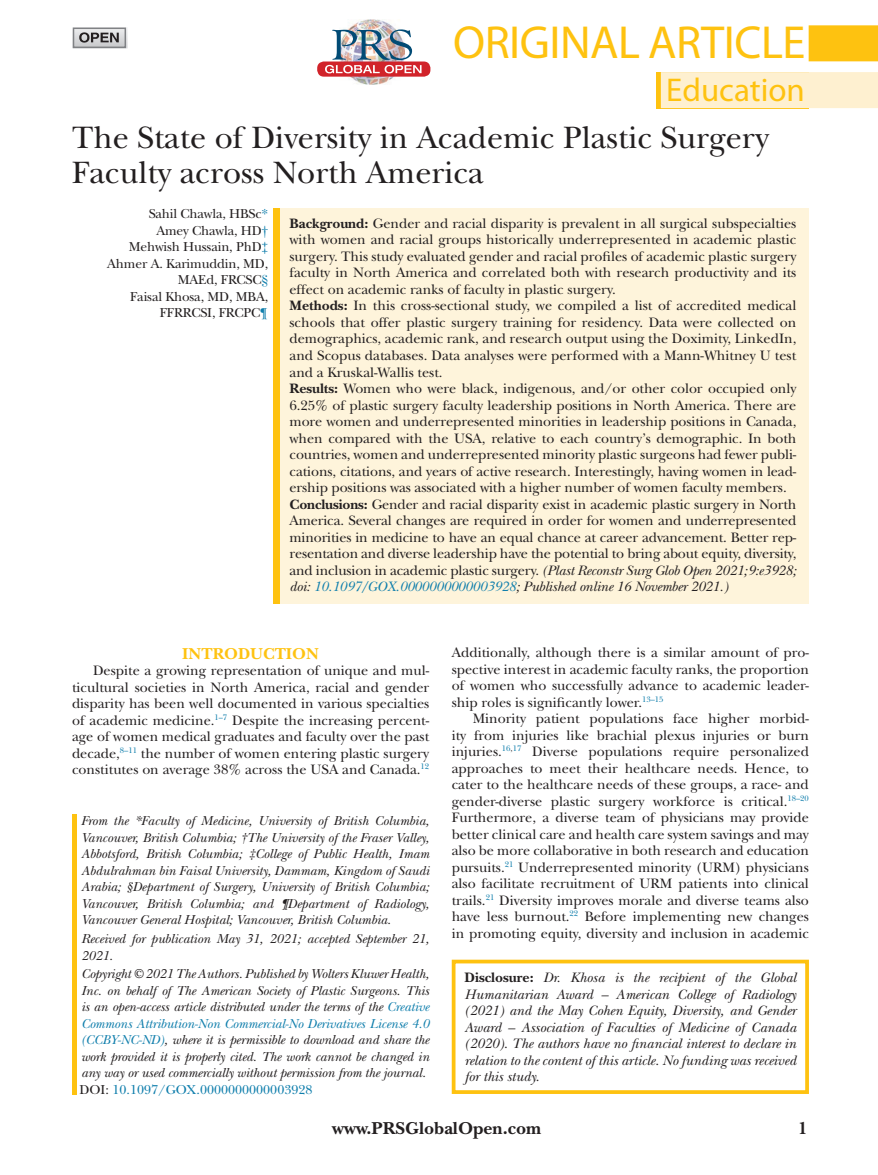
<style>
.page{position:relative;width:878px;height:1175px;background:#fff}
.page>*{position:absolute;margin:0;border:0;box-sizing:border-box;transform-origin:0 0}
.t1{font:46.5px "Myriad Pro";letter-spacing:-.01em;color:#fec210}
.t2{font:33px "Myriad Pro";color:#fec210}
.t3{font:32.25px/34.5px "New Baskerville Std";color:#231f20}
.t4{font:700 18px "New Baskerville Std";color:#231f20}
.t5{font:700 16.5px "New Baskerville Std";color:#fec210}
.t6{font:14.25px/16.5px "New Baskerville Std";color:#231f20;text-align:justify}
.t7{font:italic 14.25px/16.5px "New Baskerville Std";color:#231f20;text-align:justify}
.t8{font:italic 13.5px/16.5px "New Baskerville Std";letter-spacing:-.005em;color:#231f20}
.t9{font:13.5px/16.5px "New Baskerville Std";letter-spacing:-.01em;color:#231f20;text-align:right}
.s1{color:#0f7eac}
.s2{font-weight:700}
.s3{font-style:italic}
.s4{font-style:italic;color:#0f7eac}
.s5{font-style:normal}
.s6{font-style:normal;color:#0f7eac}
.s7{font-weight:700;font-style:normal}
</style>
<div class="page">
<img style="left:72px;top:27px;width:55px;height:22px">
<div style="left:73px;top:28px;width:53px;height:20px;border:2px solid #808285"></div>
<svg style="left:79px;top:32px;width:40px;height:11px"></svg>
<div style="left:452px;top:959px;width:356px;height:135px;border:4px solid #fec210"></div>
<div style="left:656px;top:72px;width:153px;height:36px;background:#fec210"></div>
<div style="left:660px;top:72px;width:218px;height:36px;background:#fef0d0"></div>
<hr style="left:72px;top:814px;width:4px;height:116px;background:#fec210">
<hr style="left:72px;top:930px;width:4px;height:35px;background:#fec210">
<hr style="left:72px;top:965px;width:4px;height:118px;background:#fec210">
<hr style="left:72px;top:1081px;width:4px;height:13px;background:#fec210">
<div style="left:274px;top:126px;width:534px;height:478px;background:#fef4db"></div>
<div style="left:274px;top:205px;width:6px;height:93px;background:#fec210"></div>
<div style="left:274px;top:288px;width:6px;height:93px;background:#fec210"></div>
<div style="left:274px;top:370px;width:6px;height:126px;background:#fec210"></div>
<div style="left:274px;top:486px;width:6px;height:118px;background:#fec210"></div>
<div style="left:72px;top:126px;width:736px;height:82px;background:#fff"></div>
<div style="left:808px;top:25px;width:70px;height:36px;background:#fec210"></div>
<img style="left:348px;top:20px;width:48px;height:64px">
<svg style="left:317px;top:61px;width:113px;height:16px"></svg>
<img style="left:325px;top:29px;width:96px;height:44px">
<h1 class="t1" style="left:453px;top:14px;width:348px">ORIGINAL ARTICLE</h1>
<h2 class="t2" style="left:666px;top:69px;width:140px">EDUCATION</h2>
<h3 class="t3" style="left:72px;top:121px;width:698px">The State of Diversity in Academic Plastic Surgery<br>Faculty across North America</h3>
<p class="t9" style="left:107px;top:206px;width:163px">Sahil Chawla, HBSc<span class="s1">*<br></span>Amey Chawla, HD<span class="s1">†<br></span>Mehwish Hussain, PhD<span class="s1">‡<br></span>Ahmer A. Karimuddin, MD,<br>MAEd, FRCSC<span class="s1">§<br></span>Faisal Khosa, MD, MBA,<br>FFRRCSI, FRCPC<span class="s1">¶</span></p>
<p class="t6" style="left:289px;top:215px;width:508px;text-align:left"><span class="s2">Background:</span> Gender and racial disparity is prevalent in all surgical subspecialties with women and racial groups historically underrepresented in academic plastic surgery. This study evaluated gender and racial profiles of academic plastic surgery faculty in North America and correlated both with research productivity and its effect on academic ranks of faculty in plastic surgery.<br><span class="s2">Methods:</span> In this cross-sectional study, we compiled a list of accredited medical schools that offer plastic surgery training for residency. Data were collected on demographics, academic rank, and research output using the Doximity, LinkedIn, and Scopus databases. Data analyses were performed with a Mann-Whitney U test and a Kruskal-Wallis test.<br><span class="s2">Results:</span> Women who were black, indigenous, and/or other color occupied only 6.25% of plastic surgery faculty leadership positions in North America. There are more women and underrepresented minorities in leadership positions in Canada, when compared with the USA, relative to each country’s demographic. In both countries, women and underrepresented minority plastic surgeons had fewer publi&shy;cations, citations, and years of active research. Interestingly, having women in lead&shy;ership positions was associated with a higher number of women faculty members.<br><span class="s2">Conclusions:</span> Gender and racial disparity exist in academic plastic surgery in North America. Several changes are required in order for women and underrepresented minorities in medicine to have an equal chance at career advancement. Better rep&shy;resentation and diverse leadership have the potential to bring about equity, diversity, and inclusion in academic plastic surgery. <span class="s3">(Plast Reconstr Surg Glob Open 2021;9:e3928; doi:</span> <span class="s4">10.1097/GOX.0000000000003928</span><span class="s3">; Published online 16 November 2021.)</span></p>
<p class="t5" style="left:182px;top:643px;width:138px">INTRODUCTION</p>
<p class="t6" style="left:72px;top:662px;width:359px;text-indent:21px">Despite a growing representation of unique and mul&shy;ticultural societies in North America, racial and gender disparity has been well documented in various specialties of academic medicine.<sup>1–7</sup> Despite the increasing percent&shy;age of women medical graduates and faculty over the past decade,<sup>8–11</sup> the number of women entering plastic surgery constitutes on average 38% across the USA and Canada.<sup>12</sup></p>
<p class="t8" style="left:81px;top:812px;width:350px;text-align:justify">From the *Faculty of Medicine, University of British Columbia, Vancouver, British Columbia; †The University of the Fraser Valley, Abbotsford, British Columbia; ‡College of Public Health, Imam Abdulrahman bin Faisal University, Dammam, Kingdom of Saudi Arabia; §Department of Surgery, University of British Columbia; Vancouver, British Columbia; and ¶Department of Radiology, Vancouver General Hospital; Vancouver, British Columbia.</p>
<p class="t8" style="left:81px;top:930px;width:350px">Received for publication May 31, 2021; accepted September 21,<br>2021.</p>
<p class="t8" style="left:80px;top:965px;width:351px">Copyright © 2021 The Authors. Published by Wolters Kluwer Health, Inc. on behalf of The American Society of Plastic Surgeons. This is an open-access article distributed under the terms of the <span class="s1">Creative Commons Attribution-Non Commercial-No Derivatives License 4.0 (CCBY-NC-ND)</span>, where it is permissible to download and share the work provided it is properly cited. The work cannot be changed in any way or used commercially without permission from the journal.<br><span class="s5">DOI:</span> <span class="s6">10.1097/GOX.0000000000003928</span></p>
<p class="t6" style="left:452px;top:644px;width:359px">Additionally, although there is a similar amount of pro&shy;spective interest in academic faculty ranks, the proportion of women who successfully advance to academic leader&shy;ship roles is significantly lower.<sup>13–15</sup></p>
<p class="t6" style="left:451px;top:710px;width:359px;text-indent:21px">Minority patient populations face higher morbid&shy;ity from injuries like brachial plexus injuries or burn injuries.<sup>16</sup><sup>,</sup><sup>17</sup> Diverse populations require personalized approaches to meet their healthcare needs. Hence, to cater to the healthcare needs of these groups, a race- and gender-diverse plastic surgery workforce is critical.<sup>18–20<br></sup>Furthermore, a diverse team of physicians may provide better clinical care and health care system savings and may also be more collaborative in both research and education pursuits.<sup>21</sup> Underrepresented minority (URM) physicians also facilitate recruitment of URM patients into clinical trails.<sup>21</sup> Diversity improves morale and diverse teams also have less burnout.<sup>22</sup> Before implementing new changes in promoting equity, diversity and inclusion in academic</p>
<p class="t7" style="left:464px;top:969px;width:333px"><span class="s7">Disclosure:</span> Dr. Khosa is the recipient of the Global Humanitarian Award – American College of Radiology (2021) and the May Cohen Equity, Diversity, and Gender Award – Association of Faculties of Medicine of Canada (2020). The authors have no financial interest to declare in relation to the content of this article. No funding was received for this study.</p>
<p class="t4" style="left:332px;top:1118px;width:210px">www.PRSGlobalOpen.com</p>
<p class="t4" style="left:798px;top:1118px;width:11px">1</p>
</div>
